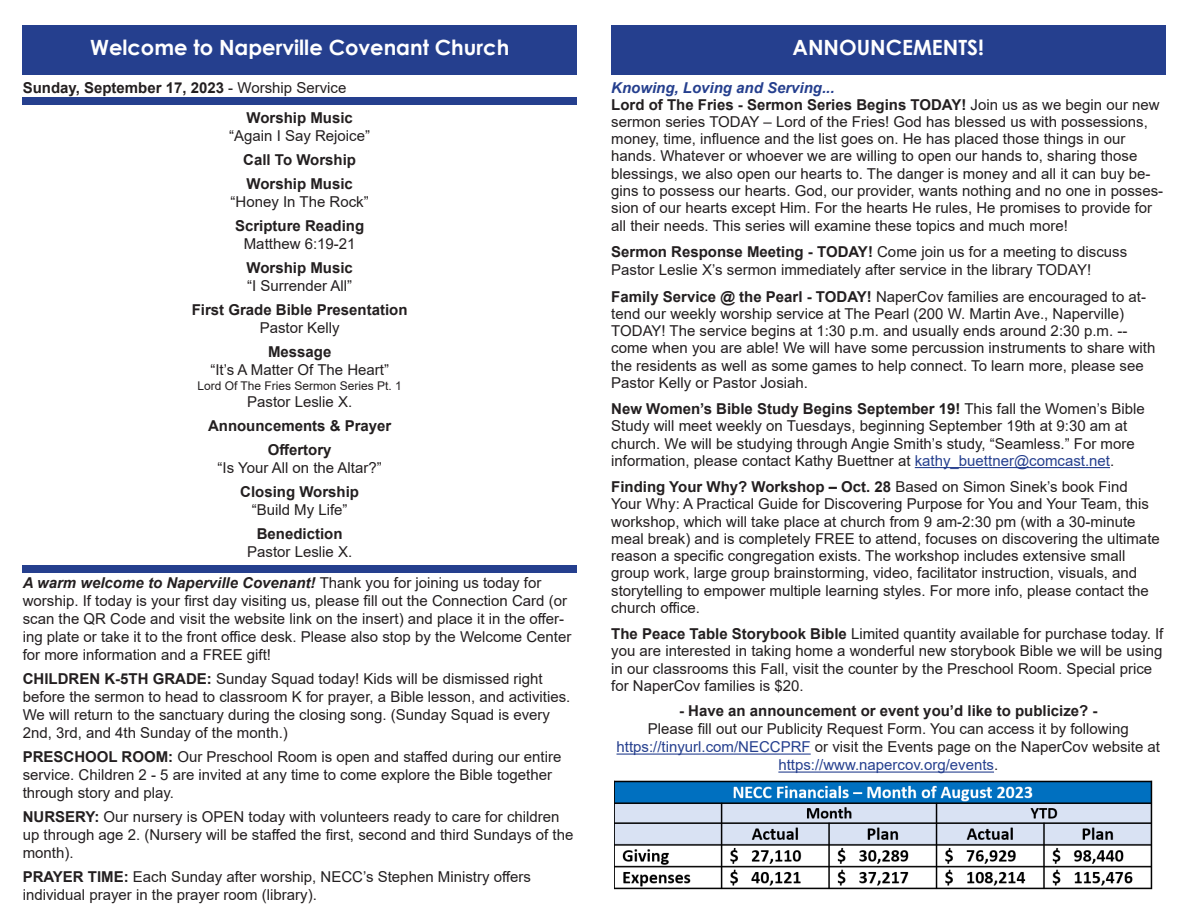
<style>
.page{position:relative;width:1188px;height:918px;background:#fff}
.page>*{position:absolute;margin:0;border:0;box-sizing:border-box;transform-origin:0 0}
.t1{font:700 21px "Century Gothic";color:#fff}
.t2{font:15px/17.2px "Arial";color:#231f20}
.t3{font:700 15px "Arial";color:#231f20}
.t4{font:15px/18px "Arial";color:#253f8e;text-align:center}
.t5{font:italic 700 15px "Arial";color:#231f20}
.t6{font:italic 700 15px "Arial";color:#253f8e}
.t7{font:12px "Arial";color:#231f20}
.s1{font-weight:400}
.s2{font-weight:400;font-style:normal}
.s3{font-weight:700}
.s4{color:#253f8e}
.s5{color:#231f20}
</style>
<div class="page">
<div style="left:23px;top:25px;width:554px;height:50px;background:#253f8e"></div>
<div style="left:611px;top:25px;width:554px;height:50px;background:#253f8e"></div>
<div style="left:23px;top:97px;width:554px;height:8px;background:#253f8e"></div>
<hr style="left:915px;top:467px;width:195px;height:1px;background:#253f8e">
<hr style="left:617px;top:754px;width:194px;height:1px;background:#253f8e">
<hr style="left:778px;top:772px;width:216px;height:1px;background:#253f8e">
<div style="left:23px;top:565px;width:554px;height:7px;background:#253f8e"></div>
<img style="left:615px;top:781px;width:538px;height:109px">
<p class="t1" style="left:90px;top:32px;width:421px">Welcome to Naperville Covenant Church</p>
<p class="t3" style="left:23px;top:77px;width:325px">Sunday, September 17, 2023 <span class="s1">- Worship Service</span></p>
<p class="t3" style="left:247px;top:108px;width:108px">Worship Music</p>
<p class="t2" style="left:229px;top:127px;width:142px">“Again I Say Rejoice”</p>
<p class="t3" style="left:243px;top:150px;width:114px">Call To Worship</p>
<p class="t3" style="left:247px;top:174px;width:108px">Worship Music</p>
<p class="t2" style="left:231px;top:193px;width:140px">“Honey In The Rock”</p>
<p class="t3" style="left:235px;top:216px;width:131px">Scripture Reading</p>
<p class="t2" style="left:244px;top:235px;width:113px">Matthew 6:19-21</p>
<p class="t3" style="left:247px;top:258px;width:108px">Worship Music</p>
<p class="t2" style="left:247px;top:277px;width:107px">“I Surrender All”</p>
<p class="t3" style="left:192px;top:300px;width:217px">First Grade Bible Presentation</p>
<p class="t2" style="left:260px;top:319px;width:82px">Pastor Kelly</p>
<p class="t3" style="left:268px;top:342px;width:65px">Message</p>
<p class="t2" style="left:210px;top:361px;width:180px">“It’s A Matter Of The Heart”</p>
<p class="t7" style="left:197px;top:378px;width:206px">Lord Of The Fries Sermon Series Pt. 1</p>
<p class="t2" style="left:247px;top:393px;width:107px">Pastor Leslie X.</p>
<p class="t3" style="left:208px;top:415px;width:185px">Announcements &amp; Prayer</p>
<p class="t3" style="left:268px;top:439px;width:65px">Offertory</p>
<p class="t2" style="left:218px;top:459px;width:166px">“Is Your All on the Altar?”</p>
<p class="t3" style="left:240px;top:481px;width:120px">Closing Worship</p>
<p class="t2" style="left:252px;top:501px;width:97px">“Build My Life”</p>
<p class="t3" style="left:257px;top:523px;width:87px">Benediction</p>
<p class="t2" style="left:247px;top:543px;width:107px">Pastor Leslie X.</p>
<p class="t5" style="left:23px;top:573px;width:520px">A warm welcome to Naperville Covenant! <span class="s2">Thank you for joining us today for</span></p>
<p class="t2" style="left:23px;top:591px;width:550px;line-height:18px">worship. If today is your first day visiting us, please fill out the Connection Card (or scan the QR Code and visit the website link on the insert) and place it in the offer&shy;ing plate or take it to the front office desk. Please also stop by the Welcome Center for more information and a FREE gift!</p>
<p class="t2" style="left:23px;top:669px;width:549px;line-height:18px"><span class="s3">CHILDREN K-5TH GRADE:</span> Sunday Squad today! Kids will be dismissed right before the sermon to head to classroom K for prayer, a Bible lesson, and activities.<br>We will return to the sanctuary during the closing song. (Sunday Squad is every 2nd, 3rd, and 4th Sunday of the month.)</p>
<p class="t2" style="left:23px;top:747px;width:540px;line-height:18px"><span class="s3">PRESCHOOL ROOM:</span> Our Preschool Room is open and staffed during our entire service. Children 2 - 5 are invited at any time to come explore the Bible together through story and play.</p>
<p class="t2" style="left:23px;top:807px;width:552px;line-height:18px"><span class="s3">NURSERY:</span> Our nursery is OPEN today with volunteers ready to care for children up through age 2. (Nursery will be staffed the first, second and third Sundays of the month).</p>
<p class="t2" style="left:23px;top:868px;width:510px"><span class="s3">PRAYER TIME:</span> Each Sunday after worship, NECC’s Stephen Ministry offers</p>
<p class="t2" style="left:23px;top:886px;width:296px">individual prayer in the prayer room (library).</p>
<p class="t1" style="left:793px;top:32px;width:193px">ANNOUNCEMENTS!</p>
<p class="t6" style="left:611px;top:78px;width:225px">Knowing, Loving and Serving...</p>
<p class="t2" style="left:611px;top:96px;width:553px"><span class="s3">Lord of The Fries - Sermon Series Begins TODAY!</span> Join us as we begin our new sermon series TODAY – Lord of the Fries! God has blessed us with possessions, money, time, influence and the list goes on. He has placed those things in our hands. Whatever or whoever we are willing to open our hands to, sharing those blessings, we also open our hearts to. The danger is money and all it can buy be&shy;gins to possess our hearts. God, our provider, wants nothing and no one in posses&shy;sion of our hearts except Him. For the hearts He rules, He promises to provide for all their needs. This series will examine these topics and much more!</p>
<p class="t2" style="left:611px;top:244px;width:517px"><span class="s3">Sermon Response Meeting - TODAY!</span> Come join us for a meeting to discuss</p>
<p class="t2" style="left:611px;top:262px;width:481px">Pastor Leslie X’s sermon immediately after service in the library TODAY!</p>
<p class="t2" style="left:611px;top:288px;width:536px"><span class="s3">Family Service @ the Pearl - TODAY!</span> NaperCov families are encouraged to at&shy;tend our weekly worship service at The Pearl (200 W. Martin Ave., Naperville)</p>
<p class="t2" style="left:611px;top:322px;width:546px">TODAY! The service begins at 1:30 p.m. and usually ends around 2:30 p.m. -- come when you are able! We will have some percussion instruments to share with the residents as well as some games to help connect. To learn more, please see Pastor Kelly or Pastor Josiah.</p>
<p class="t2" style="left:611px;top:400px;width:535px"><span class="s3">New Women’s Bible Study Begins September 19!</span> This fall the Women’s Bible Study will meet weekly on Tuesdays, beginning September 19th at 9:30 am at church. We will be studying through Angie Smith’s study, “Seamless.” For more information, please contact Kathy Buettner at <span class="s4">kathy_buettner@comcast.net</span>.</p>
<p class="t2" style="left:611px;top:478px;width:550px"><span class="s3">Finding Your Why? Workshop – Oct. 28</span> Based on Simon Sinek’s book Find Your Why: A Practical Guide for Discovering Purpose for You and Your Team, this workshop, which will take place at church from 9 am-2:30 pm (with a 30-minute meal break) and is completely FREE to attend, focuses on discovering the ultimate reason a specific congregation exists. The workshop includes extensive small group work, large group brainstorming, video, facilitator instruction, visuals, and storytelling to empower multiple learning styles. For more info, please contact the church office.</p>
<p class="t2" style="left:611px;top:625px;width:554px"><span class="s3">The Peace Table Storybook Bible</span> Limited quantity available for purchase today. If you are interested in taking home a wonderful new storybook Bible we will be using in our classrooms this Fall, visit the counter by the Preschool Room. Special price for NaperCov families is $20.</p>
<p class="t3" style="left:679px;top:701px;width:420px">- Have an announcement or event you’d like to publicize? -</p>
<p class="t2" style="left:648px;top:721px;width:483px">Please fill out our Publicity Request Form. You can access it by following</p>
<p class="t4" style="left:617px;top:738px;width:545px">https://tinyurl.com/NECCPRF <span class="s5">or visit the Events page on the NaperCov website at </span>https://www.napercov.org/events<span class="s5">.</span></p>
</div>
